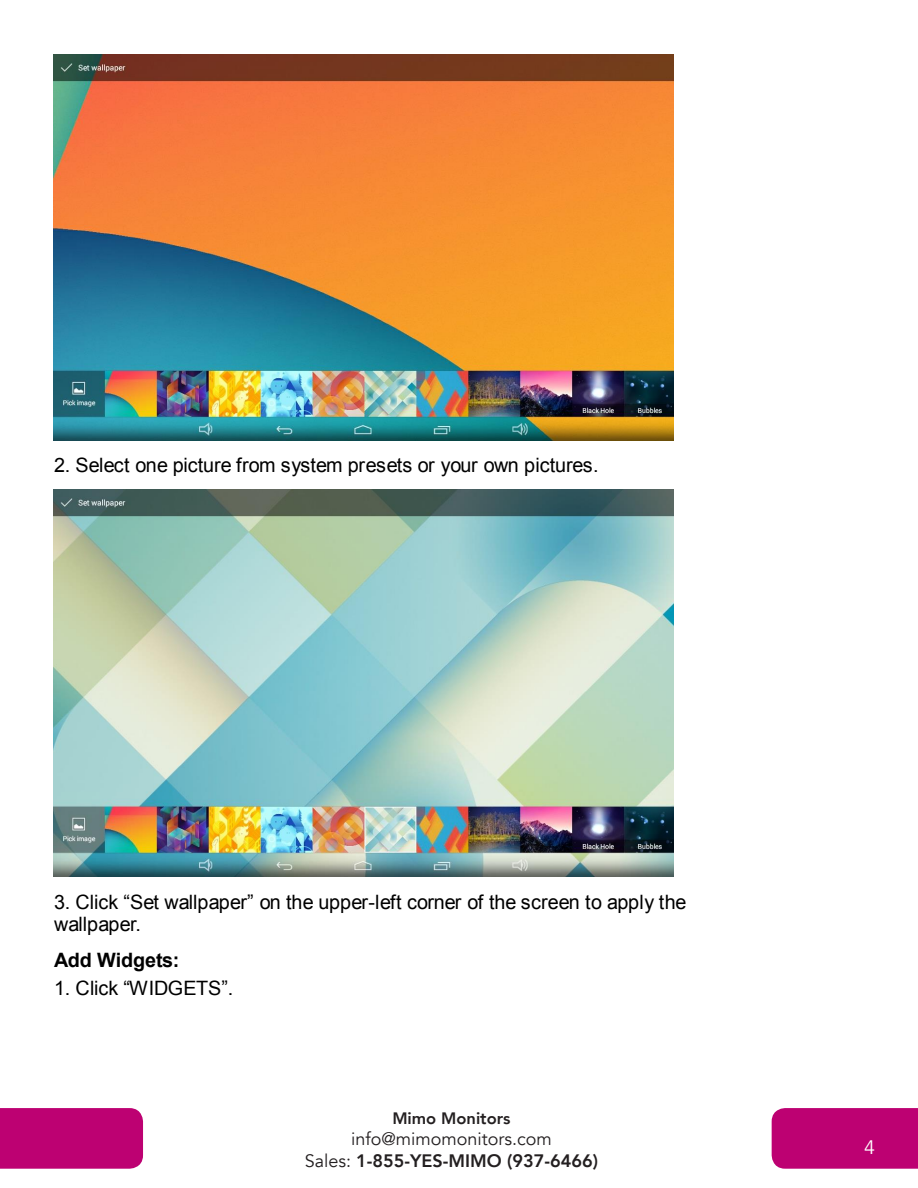
<style>
.page{position:relative;width:918px;height:1188px;background:#fff}
.page>*{position:absolute;margin:0;border:0;box-sizing:border-box;transform-origin:0 0}
.t1{font:19.8px/21.6px "Arial";letter-spacing:-.01em;color:#000}
.t2{font:19.8px "Arial";letter-spacing:-.005em;color:#000}
.t3{font:700 19.8px "Arial";letter-spacing:-.005em;color:#000}
.Blue_Header{font:19.5px "Avenir";color:#fff}
.t4{font:18px/21.6px "Avenir";color:#231f20;text-align:center}
.t5{font:800 16.5px "Avenir";color:#231f20}
.s1{font-style:inherit}
.s2{font-weight:800}
</style>
<div class="page">
<div style="left:772px;top:1108px;width:146px;height:61px;background:#bd0172"></div>
<div style="left:0;top:1108px;width:143px;height:61px;background:#bd0172"></div>
<img style="left:54px;top:54px;width:619px;height:387px">
<img style="left:54px;top:490px;width:619px;height:387px">
<p class="t1" style="left:54px;top:455px;width:546px">2. Select one picture from system presets or your own pictures.</p>
<p class="t1" style="left:54px;top:892px;width:634px"><span class="s1">3. Click “Set wallpaper” on the upper</span>-left corner of the screen to apply the wallpaper.</p>
<p class="t3" style="left:54px;top:947px;width:127px">Add Widgets:</p>
<p class="t2" style="left:54px;top:974px;width:181px"><span class="s1">1.</span> Click “WIDGETS”.</p>
<p class="t5" style="left:392px;top:1105px;width:120px">Mimo Monitors</p>
<p class="t4" style="left:305px;top:1129px;width:295px">info@mimomonitors.com<br>Sales: <span class="s2">1-855-YES-MIMO (937-6466)</span></p>
<p class="Blue_Header" style="left:864px;top:1135px;width:12px">4</p>
</div>
